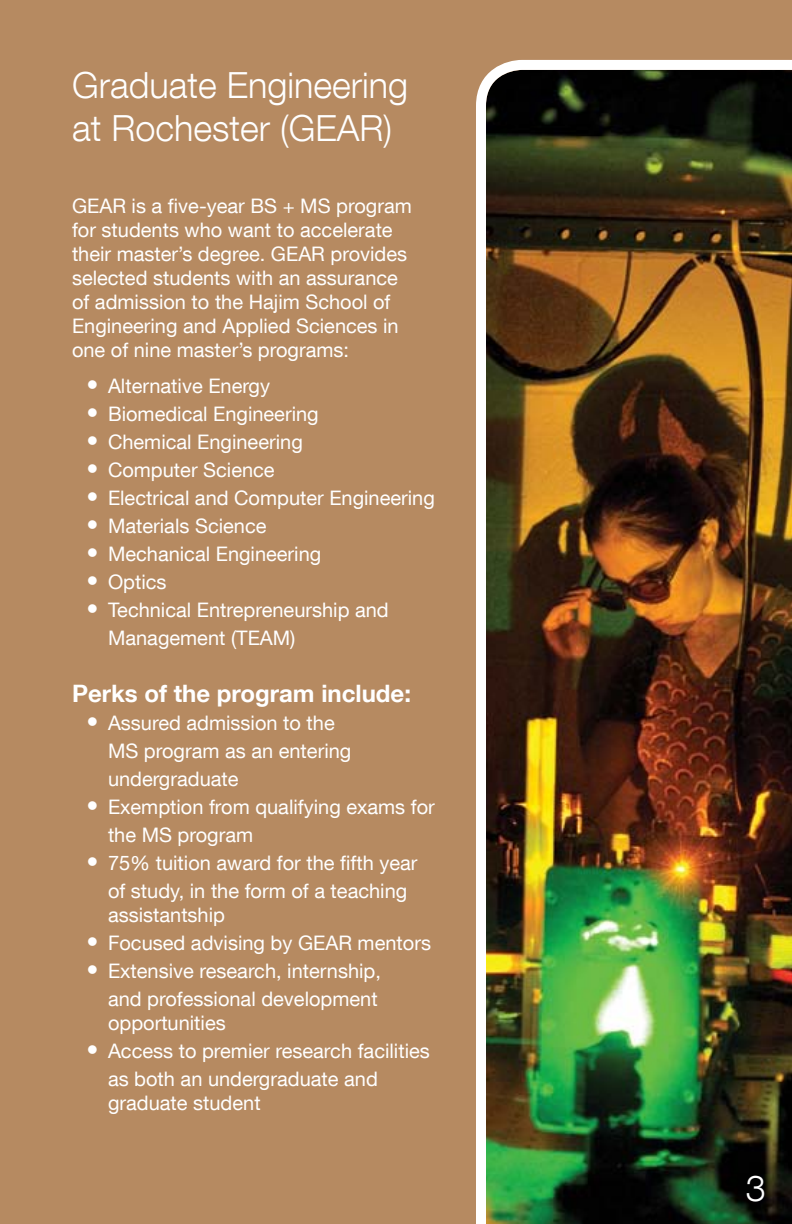
<style>
.page{position:relative;width:792px;height:1224px;background:#b68a61}
.page>*{position:absolute;margin:0;border:0;box-sizing:border-box;transform-origin:0 0}
.t1{font:300 36px/43.2px "Helvetica Neue LT Com";color:#fff}
.t2{font:700 24px "Helvetica Neue LT Com";color:#fff}
.t3{font:20px/28px "Helvetica Neue LT Com";color:#fff}
.s1{font-size:24px}
</style>
<div class="page">
<img style="left:476px;top:59px;width:316px;height:1165px">
<h1 class="t1" style="left:72px;top:63px;width:338px">Graduate Engineering at Rochester (GEAR)</h1>
<p class="t3" style="left:72px;top:193px;width:341px;line-height:24px">GEAR is a five-year BS + MS program for students who want to accelerate their master’s degree. GEAR provides selected students with an assurance of admission to the Hajim School of Engineering and Applied Sciences in one of nine master’s programs:</p>
<p class="t3" style="left:86px;top:371px;width:185px"><span class="s1">•</span> Alternative Energy</p>
<p class="t3" style="left:86px;top:399px;width:234px"><span class="s1">•</span> Biomedical Engineering</p>
<p class="t3" style="left:86px;top:427px;width:218px"><span class="s1">•</span> Chemical Engineering</p>
<p class="t3" style="left:86px;top:455px;width:190px"><span class="s1">•</span> Computer Science</p>
<p class="t3" style="left:86px;top:483px;width:350px"><span class="s1">•</span> Electrical and Computer Engineering</p>
<p class="t3" style="left:86px;top:511px;width:182px"><span class="s1">•</span> Materials Science</p>
<p class="t3" style="left:86px;top:539px;width:236px"><span class="s1">•</span> Mechanical Engineering</p>
<p class="t3" style="left:86px;top:567px;width:82px"><span class="s1">•</span> Optics</p>
<p class="t3" style="left:108px;top:595px;width:282px;text-indent:-22px"><span class="s1">•</span> Technical Entrepreneurship and<br>Management (TEAM)</p>
<p class="t2" style="left:72px;top:678px;width:341px">Perks of the program include:</p>
<p class="t3" style="left:108px;top:708px;width:245px;text-indent:-22px"><span class="s1">•</span> Assured admission to the<br>MS program as an entering undergraduate</p>
<p class="t3" style="left:108px;top:792px;width:328px;text-indent:-22px"><span class="s1">•</span> Exemption from qualifying exams for the MS program</p>
<p class="t3" style="left:86px;top:848px;width:333px;text-align:center"><span class="s1">•</span> 75% tuition award for the fifth year of study, in the form of a teaching</p>
<p class="t3" style="left:108px;top:900px;width:119px">assistantship</p>
<p class="t3" style="left:86px;top:928px;width:346px"><span class="s1">•</span> Focused advising by GEAR mentors</p>
<p class="t3" style="left:86px;top:956px;width:296px;text-align:right"><span class="s1">•</span> Extensive research, internship, and professional development</p>
<p class="t3" style="left:108px;top:1008px;width:119px">opportunities</p>
<p class="t3" style="left:108px;top:1036px;width:323px;text-indent:-22px"><span class="s1">•</span> Access to premier research facilities as both an undergraduate and</p>
<p class="t3" style="left:108px;top:1088px;width:154px">graduate student</p>
<h1 class="t1" style="left:746px;top:1166px;width:22px">3</h1>
</div>
